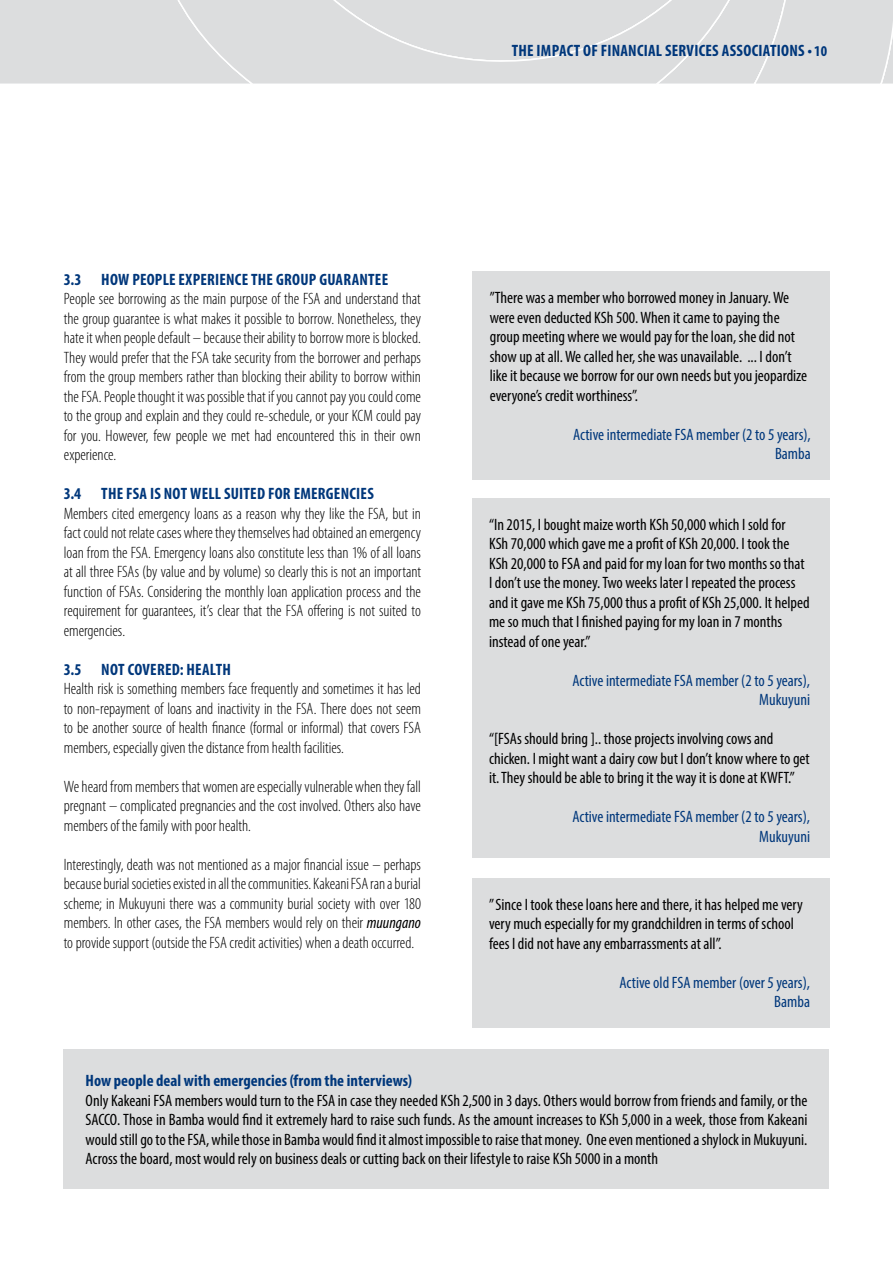
<style>
.page{position:relative;width:893px;height:1263px;background:#fff}
.page>*{position:absolute;margin:0;border:0;box-sizing:border-box;transform-origin:0 0}
.t1{font:300 condensed 16.5px/19.5px "Myriad Pro";letter-spacing:-.005em;color:#000;text-align:justify}
.t2{font:condensed 16.5px/19.5px "Myriad Pro";color:#000}
.t3{font:700 condensed 16.5px "Myriad Pro";letter-spacing:.015em;color:#00377b}
.t4{font:condensed 16.5px/19.5px "Myriad Pro";color:#00377b;text-align:right}
.s1{font-size:15px}
.s2{font-weight:400;font-style:italic}
</style>
<div class="page">
<div style="left:0;top:0;width:166px;height:84px;background:#dcddde"></div>
<div style="left:166px;top:0;width:143px;height:84px;background:#dcddde"></div>
<div style="left:309px;top:0;width:584px;height:84px;background:#dcddde"></div>
<div style="left:64px;top:1049px;width:765px;height:140px;background:#dcddde"></div>
<div style="left:472px;top:498px;width:357px;height:360px;background:#dcddde"></div>
<div style="left:472px;top:878px;width:357px;height:150px;background:#dcddde"></div>
<div style="left:472px;top:271px;width:358px;height:209px;background:#dcddde"></div>
<p class="t3" style="left:512px;top:40px;width:317px">THE IMPACT OF FINANCIAL SERVICES ASSOCIATIONS •<span class="s1">10</span></p>
<p class="t3" style="left:64px;top:269px;width:326px">3.3 HOW PEOPLE EXPERIENCE THE GROUP GUARANTEE</p>
<p class="t1" style="left:64px;top:289px;width:359px">People see borrowing as the main purpose of the FSA and understand that the group guarantee is what makes it possible to borrow. Nonetheless, they hate it when people default – because their ability to borrow more is blocked.<br>They would prefer that the FSA take security from the borrower and perhaps from the group members rather than blocking their ability to borrow within the FSA. People thought it was possible that if you cannot pay you could come to the group and explain and they could re-schedule, or your KCM could pay for you. However, few people we met had encountered this in their own experience.</p>
<p class="t3" style="left:64px;top:483px;width:312px">3.4 THE FSA IS NOT WELL SUITED FOR EMERGENCIES</p>
<p class="t1" style="left:64px;top:503px;width:359px">Members cited emergency loans as a reason why they like the FSA, but in fact could not relate cases where they themselves had obtained an emergency loan from the FSA. Emergency loans also constitute less than 1% of all loans at all three FSAs (by value and by volume) so clearly this is not an important function of FSAs. Considering the monthly loan application process and the requirement for guarantees, it’s clear that the FSA offering is not suited to emergencies.</p>
<p class="t3" style="left:64px;top:659px;width:169px">3.5 NOT COVERED: HEALTH</p>
<p class="t1" style="left:64px;top:679px;width:359px">Health risk is something members face frequently and sometimes it has led to non-repayment of loans and inactivity in the FSA. There does not seem to be another source of health finance (formal or informal) that covers FSA members, especially given the distance from health facilities.</p>
<p class="t1" style="left:64px;top:776px;width:359px">We heard from members that women are especially vulnerable when they fall pregnant – complicated pregnancies and the cost involved. Others also have members of the family with poor health.</p>
<p class="t1" style="left:64px;top:854px;width:359px">Interestingly, death was not mentioned as a major financial issue – perhaps because burial societies existed in all the communities. Kakeani FSA ran a burial scheme; in Mukuyuni there was a community burial society with over 180 members. In other cases, the FSA members would rely on their <span class="s2">muungano </span>to provide support (outside the FSA credit activities) when a death occurred.</p>
<p class="t2" style="left:490px;top:288px;width:319px">”There was a member who borrowed money in January. We were even deducted KSh 500. When it came to paying the group meeting where we would pay for the loan, she did not show up at all. We called her, she was unavailable. ... I don’t like it because we borrow for our own needs but you jeopardize everyone’s credit worthiness”.</p>
<p class="t4" style="left:573px;top:424px;width:239px">Active intermediate FSA member (2 to 5 years),<br>Bamba</p>
<p class="t2" style="left:489px;top:514px;width:322px">“In 2015, I bought maize worth KSh 50,000 which I sold for<br>KSh 70,000 which gave me a profit of KSh 20,000. I took the KSh 20,000 to FSA and paid for my loan for two months so that I don’t use the money. Two weeks later I repeated the process and it gave me KSh 75,000 thus a profit of KSh 25,000. It helped me so much that I finished paying for my loan in 7 months instead of one year.”</p>
<p class="t4" style="left:572px;top:670px;width:239px">Active intermediate FSA member (2 to 5 years),<br>Mukuyuni</p>
<p class="t2" style="left:489px;top:729px;width:322px">“[FSAs should bring ].. those projects involving cows and chicken. I might want a dairy cow but I don’t know where to get it. They should be able to bring it the way it is done at KWFT.”</p>
<p class="t4" style="left:572px;top:807px;width:239px">Active intermediate FSA member (2 to 5 years),<br>Mukuyuni</p>
<p class="t2" style="left:489px;top:894px;width:315px">” Since I took these loans here and there, it has helped me very very much especially for my grandchildren in terms of school fees I did not have any embarrassments at all”.</p>
<p class="t4" style="left:620px;top:972px;width:192px">Active old FSA member (over 5 years),<br>Bamba</p>
<p class="t3" style="left:86px;top:1070px;width:328px">How people deal with emergencies (from the interviews)</p>
<p class="t2" style="left:86px;top:1090px;width:723px;text-align:justify">Only Kakeani FSA members would turn to the FSA in case they needed KSh 2,500 in 3 days. Others would borrow from friends and family, or the SACCO. Those in Bamba would find it extremely hard to raise such funds. As the amount increases to KSh 5,000 in a week, those from Kakeani would still go to the FSA, while those in Bamba would find it almost impossible to raise that money. One even mentioned a shylock in Mukuyuni.<br>Across the board, most would rely on business deals or cutting back on their lifestyle to raise KSh 5000 in a month</p>
</div>
